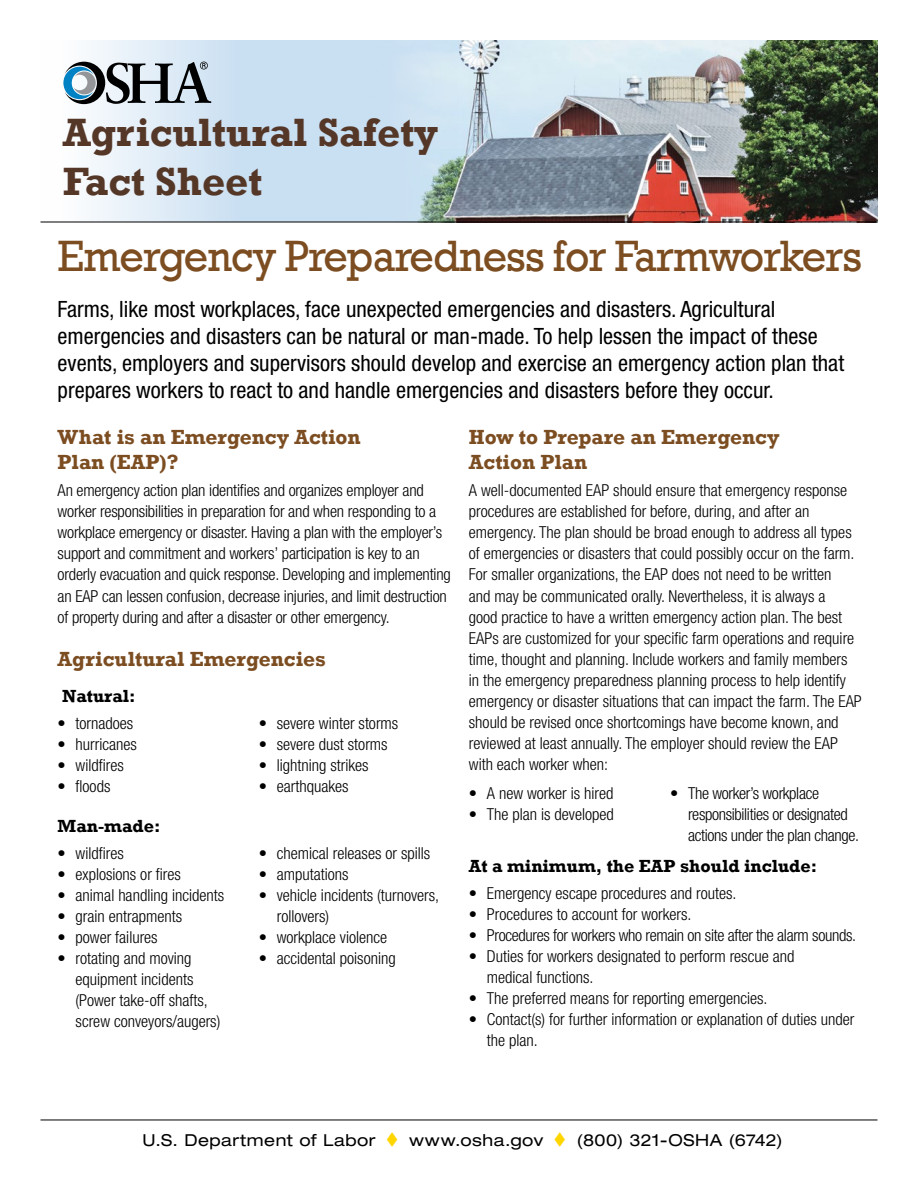
<style>
.page{position:relative;width:918px;height:1188px;background:#fff}
.page>*{position:absolute;margin:0;border:0;box-sizing:border-box;transform-origin:0 0}
.t1{font:45px "Rockwell";letter-spacing:-.02em;color:#7c4d21;scale:.95 1}
.t2{font:700 40.5px "Rockwell";color:#553728}
.Intro_Para{font:condensed 22.5px/27px "Helvetica Neue LT Std";color:#000}
.subhead1{font:700 21px/25.2px "Rockwell";color:#7c4d21}
.subhead2{font:700 18px "Rockwell";color:#000}
.t3{font:300 condensed 16.5px/21px "Helvetica Neue LT Std";color:#000}
.t4{font:300 condensed 16.5px/21px "Helvetica Neue LT Std";letter-spacing:-.02em;color:#000}
.t5{font:expanded 16.5px "Helvetica Neue LT Std";letter-spacing:.03em;color:#000}
.s1{color:#ffd600}
</style>
<div class="page">
<hr style="left:40px;top:1120px;width:838px;height:1px;background:#000">
<svg style="left:40px;top:40px;width:327px;height:182px;fill:#cee2f3"></svg>
<img style="left:367px;top:40px;width:511px;height:182px">
<svg style="left:63px;top:62px;width:148px;height:42px;background:#87949d"></svg>
<hr style="left:40px;top:222px;width:838px;height:1px;background:#000">
<p class="t2" style="left:63px;top:108px;width:377px">Agricultural Safety</p>
<p class="t2" style="left:63px;top:157px;width:201px">Fact Sheet</p>
<h1 class="t1" style="left:58px;top:229px;width:848px">Emergency Preparedness for Farmworkers</h1>
<p class="Intro_Para" style="left:58px;top:295px;width:788px">Farms, like most workplaces, face unexpected emergencies and disasters. Agricultural emergencies and disasters can be natural or man-made. To help lessen the impact of these events, employers and supervisors should develop and exercise an emergency action plan that prepares workers to react to and handle emergencies and disasters before they occur.</p>
<h2 class="subhead1" style="left:58px;top:425px;width:305px">What is an Emergency Action<br>Plan (EAP)?</h2>
<p class="t3" style="left:58px;top:480px;width:395px">An emergency action plan identifies and organizes employer and worker responsibilities in preparation for and when responding to a workplace emergency or disaster. Having a plan with the employer’s support and commitment and workers’ participation is key to an orderly evacuation and quick response. Developing and implementing an EAP can lessen confusion, decrease injuries, and limit destruction of property during and after a disaster or other emergency.</p>
<h2 class="subhead1" style="left:58px;top:646px;width:270px">Agricultural Emergencies</h2>
<h3 class="subhead2" style="left:62px;top:685px;width:75px">Natural:</h3>
<p class="t3" style="left:58px;top:713px;width:77px">• tornadoes</p>
<p class="t3" style="left:58px;top:734px;width:81px">• hurricanes</p>
<p class="t3" style="left:58px;top:755px;width:68px">• wildfires</p>
<p class="t3" style="left:58px;top:776px;width:54px">• floods</p>
<h2 class="subhead1" style="left:469px;top:425px;width:312px">How to Prepare an Emergency<br>Action Plan</h2>
<p class="t3" style="left:469px;top:480px;width:395px">A well-documented EAP should ensure that emergency response procedures are established for before, during, and after an emergency. The plan should be broad enough to address all types of emergencies or disasters that could possibly occur on the farm.<br>For smaller organizations, the EAP does not need to be written<br>and may be communicated orally. Nevertheless, it is always a<br>good practice to have a written emergency action plan. The best EAPs are customized for your specific farm operations and require time, thought and planning. Include workers and family members in the emergency preparedness planning process to help identify emergency or disaster situations that can impact the farm. The EAP should be revised once shortcomings have become known, and reviewed at least annually. The employer should review the EAP with each worker when:</p>
<p class="t3" style="left:469px;top:783px;width:146px">• A new worker is hired</p>
<p class="t3" style="left:469px;top:804px;width:146px">• The plan is developed</p>
<p class="t3" style="left:259px;top:713px;width:141px">• severe winter storms</p>
<p class="t3" style="left:259px;top:734px;width:130px">• severe dust storms</p>
<p class="t3" style="left:259px;top:755px;width:111px">• lightning strikes</p>
<p class="t3" style="left:259px;top:776px;width:91px">• earthquakes</p>
<p class="t4" style="left:688px;top:783px;width:173px;text-indent:-18px">• The worker’s workplace responsibilities or designated actions under the plan change.</p>
<h3 class="subhead2" style="left:469px;top:855px;width:350px">At a minimum, the EAP should include:</h3>
<p class="t3" style="left:469px;top:883px;width:269px">• Emergency escape procedures and routes.</p>
<p class="t3" style="left:469px;top:904px;width:224px">• Procedures to account for workers.</p>
<p class="t4" style="left:469px;top:925px;width:389px">• Procedures for workers who remain on site after the alarm sounds.</p>
<p class="t3" style="left:487px;top:946px;width:309px;text-indent:-18px">• Duties for workers designated to perform rescue and medical functions.</p>
<p class="t3" style="left:469px;top:988px;width:300px">• The preferred means for reporting emergencies.</p>
<p class="t3" style="left:487px;top:1009px;width:369px;text-indent:-18px">• Contact(s) for further information or explanation of duties under the plan.</p>
<h3 class="subhead2" style="left:58px;top:815px;width:104px">Man-made:</h3>
<p class="t3" style="left:58px;top:842px;width:68px">• wildfires</p>
<p class="t3" style="left:58px;top:863px;width:125px">• explosions or fires</p>
<p class="t3" style="left:58px;top:884px;width:168px">• animal handling incidents</p>
<p class="t3" style="left:58px;top:905px;width:126px">• grain entrapments</p>
<p class="t3" style="left:58px;top:926px;width:102px">• power failures</p>
<p class="t3" style="left:76px;top:947px;width:146px;text-indent:-18px">• rotating and moving equipment incidents (Power take-off shafts, screw conveyors/augers)</p>
<p class="t3" style="left:259px;top:842px;width:173px">• chemical releases or spills</p>
<p class="t3" style="left:259px;top:863px;width:91px">• amputations</p>
<p class="t3" style="left:277px;top:884px;width:164px;text-indent:-18px">• vehicle incidents (turnovers, rollovers)</p>
<p class="t3" style="left:259px;top:926px;width:130px">• workplace violence</p>
<p class="t3" style="left:259px;top:947px;width:139px">• accidental poisoning</p>
<p class="t5" style="left:142px;top:1130px;width:642px">U.S. Department of Labor <span class="s1">▼</span> www.osha.gov <span class="s1">▼</span> (800) 321-OSHA (6742)</p>
</div>
